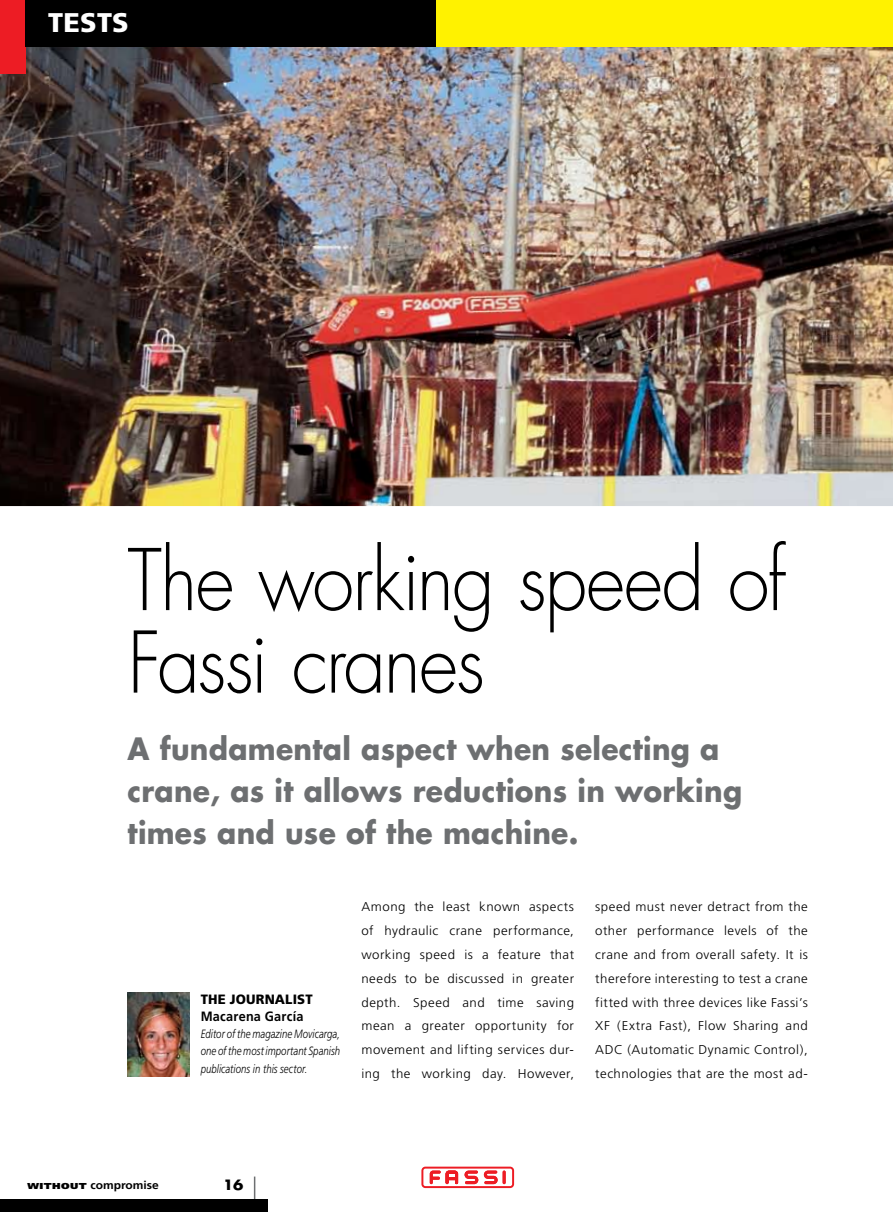
<style>
.page{position:relative;width:893px;height:1212px;background:#fff}
.page>*{position:absolute;margin:0;border:0;box-sizing:border-box;transform-origin:0 0}
.t1{font:300 82.5px/82.5px "Futura";letter-spacing:-.025em;color:#000;scale:.92 1}
.t2{font:700 30px/42px "Futura";letter-spacing:.01em;color:#6d6f71;scale:.94 1}
.t3{font:900 27px "Frutiger";letter-spacing:.01em;color:#fff}
.t4{font:700 13.8px "Futura";color:#000;scale:1.08 1}
.t5{font:700 13.5px "Frutiger";letter-spacing:.02em;color:#000;scale:.94 1}
.t6{font:900 13.5px "Frutiger";letter-spacing:.01em;color:#000}
.t7{font:300 12.75px/23.9px "Frutiger";letter-spacing:.035em;color:#000;text-align:justify;scale:1.04 1}
.t8{font:italic 300 12px/17.2px "Frutiger";letter-spacing:.005em;color:#000;text-align:justify;scale:.8 1}
.t9{font:700 11.25px "Frutiger";color:#000;scale:1.07 1}
.t10{font:900 8.55px "Frutiger";color:#000;scale:1.21 1}
</style>
<div class="page">
<hr style="left:254px;top:1176px;width:1px;height:36px;background:#6d6f71">
<div style="left:0;top:1199px;width:268px;height:13px;background:#000"></div>
<img style="left:0;top:47px;width:893px;height:459px">
<div style="left:24px;top:0;width:869px;height:47px;background:#fff200"></div>
<div style="left:0;top:0;width:26px;height:74px;background:#ed1c24"></div>
<div style="left:26px;top:0;width:410px;height:47px;background:#000"></div>
<img style="left:128px;top:992px;width:62px;height:84px">
<svg style="left:421px;top:1166px;width:93px;height:22px"></svg>
<hr style="left:503px;top:1170px;width:3px;height:14px;background:#ed1c24;border-radius:2px">
<h3 class="t3" style="left:48px;top:7px;width:82px">TESTS</h3>
<h1 class="t1" style="left:128px;top:541px;width:717px">The working speed of<br>Fassi cranes</h1>
<h2 class="t2" style="left:128px;top:727px;width:655px">A fundamental aspect when selecting a crane, as it allows reductions in working times and use of the machine.</h2>
<p class="t10" style="left:28px;top:1180px;width:8px">WITHOUT</p>
<p class="t9" style="left:90px;top:1178px;width:65px">compromise</p>
<p class="t6" style="left:201px;top:991px;width:113px">THE JOURNALIST</p>
<p class="t5" style="left:201px;top:1008px;width:111px">Macarena García</p>
<p class="t8" style="left:201px;top:1025px;width:176px">Editor of the magazine Movicarga, one of the most important Spanish publications in this sector.</p>
<p class="t7" style="left:361px;top:895px;width:206px">Among the least known aspects of hydraulic crane performance, working speed is a feature that needs to be discussed in greater depth. Speed and time saving mean a greater opportunity for movement and lifting services dur&shy;ing the working day. However,</p>
<p class="t7" style="left:595px;top:895px;width:206px">speed must never detract from the other performance levels of the crane and from overall safety. It is therefore interesting to test a crane fitted with three devices like Fassi’s XF (Extra Fast), Flow Sharing and ADC (Automatic Dynamic Control), technologies that are the most ad-</p>
<p class="t4" style="left:223px;top:1175px;width:20px">16</p>
</div>
